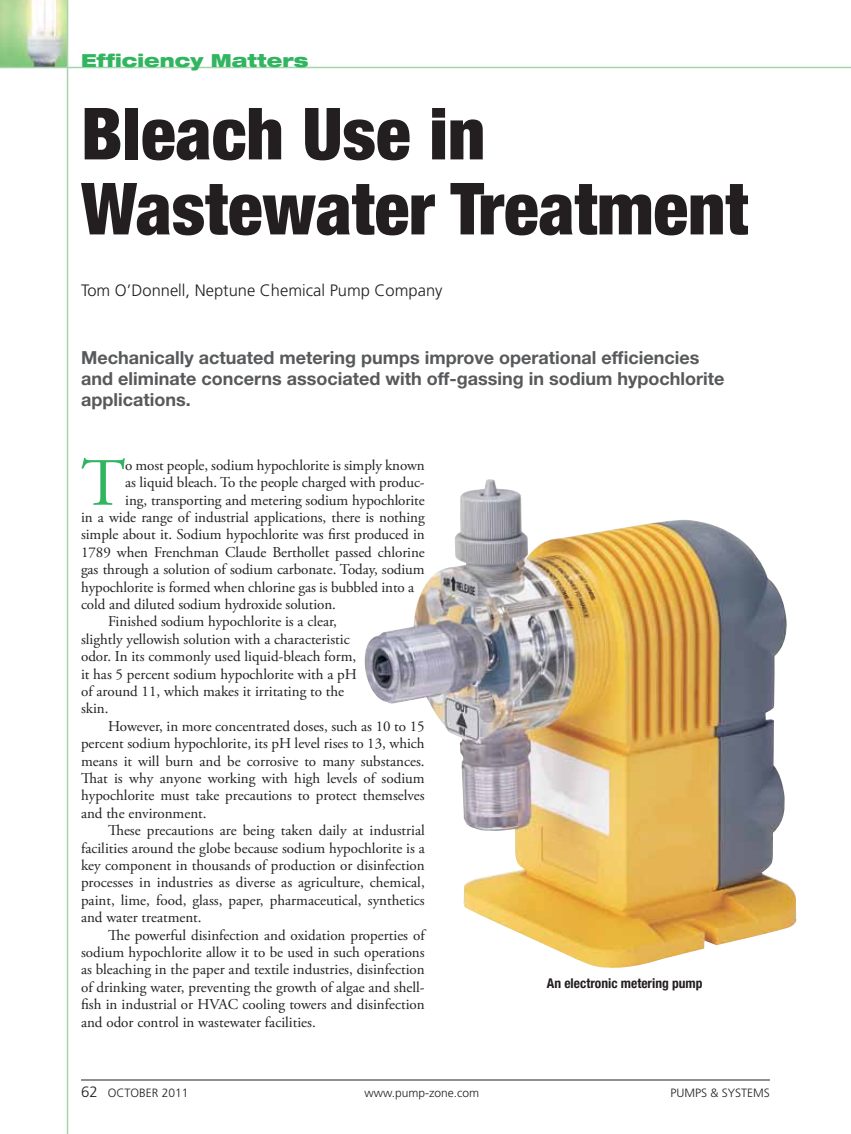
<style>
.page{position:relative;width:851px;height:1134px;background:#fff}
.page>*{position:absolute;margin:0;border:0;box-sizing:border-box;transform-origin:0 0}
.t1{font:900 condensed 72px/75px "Helvetica Neue LT Std";color:#231f20}
.t2{font:67.5px "Adobe Garamond Pro";color:#32b561}
.t3{font:700 18px/21px "Helvetica Neue LT Std";color:#58595b}
.t4{font:900 expanded 18px "Helvetica Neue LT Std";color:#32b561}
.t5{font:300 16.5px "Frutiger LT Std";color:#231f20}
.t6{font:15px "Adobe Garamond Pro";color:#231f20}
.t7{font:700 condensed 13.5px "Helvetica Neue LT Std";color:#231f20}
.t8{font:300 12px "Frutiger LT Std";color:#231f20}
.s1{font-size:15px}
</style>
<div class="page">
<img style="left:0;top:0;width:67px;height:67px">
<hr style="left:81px;top:1080px;width:688px;height:1px;background:#231f20">
<hr style="left:0;top:67px;width:850px;height:1px;background:#a2d5a9">
<hr style="left:67px;top:0;width:1px;height:1134px;background:#a2d5a9">
<img style="left:364px;top:479px;width:432px;height:489px">
<p class="t4" style="left:81px;top:49px;width:229px">Efficiency Matters</p>
<h1 class="t1" style="left:81px;top:95px;width:668px">Bleach Use in<br>Wastewater Treatment</h1>
<p class="t5" style="left:81px;top:281px;width:363px">Tom O’Donnell, Neptune Chemical Pump Company</p>
<p class="t3" style="left:81px;top:347px;width:645px">Mechanically actuated metering pumps improve operational efficiencies and eliminate concerns associated with off-gassing in sodium hypochlorite applications.</p>
<h2 class="t2" style="left:81px;top:443px;width:46px">T</h2>
<p class="t6" style="left:125px;top:456px;width:301px">o most people, sodium hypochlorite is simply known</p>
<p class="t6" style="left:125px;top:474px;width:301px">as liquid bleach. To the people charged with produc-</p>
<p class="t6" style="left:125px;top:491px;width:301px">ing, transporting and metering sodium hypochlorite</p>
<p class="t6" style="left:81px;top:508px;width:345px">in a wide range of industrial applications, there is nothing</p>
<p class="t6" style="left:81px;top:526px;width:345px">simple about it. Sodium hypochlorite was first produced in</p>
<p class="t6" style="left:81px;top:543px;width:345px">1789 when Frenchman Claude Berthollet passed chlorine</p>
<p class="t6" style="left:81px;top:561px;width:345px">gas through a solution of sodium carbonate. Today, sodium</p>
<p class="t6" style="left:81px;top:578px;width:335px">hypochlorite is formed when chlorine gas is bubbled into a</p>
<p class="t6" style="left:81px;top:595px;width:256px">cold and diluted sodium hydroxide solution.</p>
<p class="t6" style="left:108px;top:613px;width:230px">Finished sodium hypochlorite is a clear,</p>
<p class="t6" style="left:81px;top:630px;width:270px">slightly yellowish solution with a characteristic</p>
<p class="t6" style="left:81px;top:648px;width:277px">odor. In its commonly used liquid-bleach form,</p>
<p class="t6" style="left:81px;top:665px;width:277px">it has 5 percent sodium hypochlorite with a pH</p>
<p class="t6" style="left:81px;top:682px;width:264px">of around 11, which makes it irritating to the</p>
<p class="t6" style="left:81px;top:700px;width:29px">skin.</p>
<p class="t6" style="left:108px;top:717px;width:318px">However, in more concentrated doses, such as 10 to 15</p>
<p class="t6" style="left:81px;top:735px;width:345px">percent sodium hypochlorite, its pH level rises to 13, which</p>
<p class="t6" style="left:81px;top:752px;width:345px">means it will burn and be corrosive to many substances.</p>
<p class="t6" style="left:81px;top:769px;width:345px">That is why anyone working with high levels of sodium</p>
<p class="t6" style="left:81px;top:787px;width:345px">hypochlorite must take precautions to protect themselves</p>
<p class="t6" style="left:81px;top:804px;width:127px">and the environment.</p>
<p class="t6" style="left:108px;top:822px;width:318px">These precautions are being taken daily at industrial</p>
<p class="t6" style="left:81px;top:839px;width:345px">facilities around the globe because sodium hypochlorite is a</p>
<p class="t6" style="left:81px;top:856px;width:345px">key component in thousands of production or disinfection</p>
<p class="t6" style="left:81px;top:874px;width:345px">processes in industries as diverse as agriculture, chemical,</p>
<p class="t6" style="left:81px;top:891px;width:345px">paint, lime, food, glass, paper, pharmaceutical, synthetics</p>
<p class="t6" style="left:81px;top:909px;width:122px">and water treatment.</p>
<p class="t6" style="left:108px;top:926px;width:318px">The powerful disinfection and oxidation properties of</p>
<p class="t6" style="left:81px;top:943px;width:345px">sodium hypochlorite allow it to be used in such operations</p>
<p class="t6" style="left:81px;top:961px;width:345px">as bleaching in the paper and textile industries, disinfection</p>
<p class="t6" style="left:81px;top:978px;width:345px">of drinking water, preventing the growth of algae and shell-</p>
<p class="t6" style="left:81px;top:996px;width:345px">fish in industrial or HVAC cooling towers and disinfection</p>
<p class="t6" style="left:81px;top:1013px;width:236px">and odor control in wastewater facilities.</p>
<p class="t7" style="left:547px;top:975px;width:157px">An electronic metering pump</p>
<p class="t8" style="left:81px;top:1086px;width:109px"><span class="s1">62</span> October 2011</p>
<p class="t8" style="left:364px;top:1086px;width:116px">www.pump-zone.com</p>
<p class="t8" style="left:670px;top:1086px;width:101px">Pumps &amp; Systems</p>
</div>
